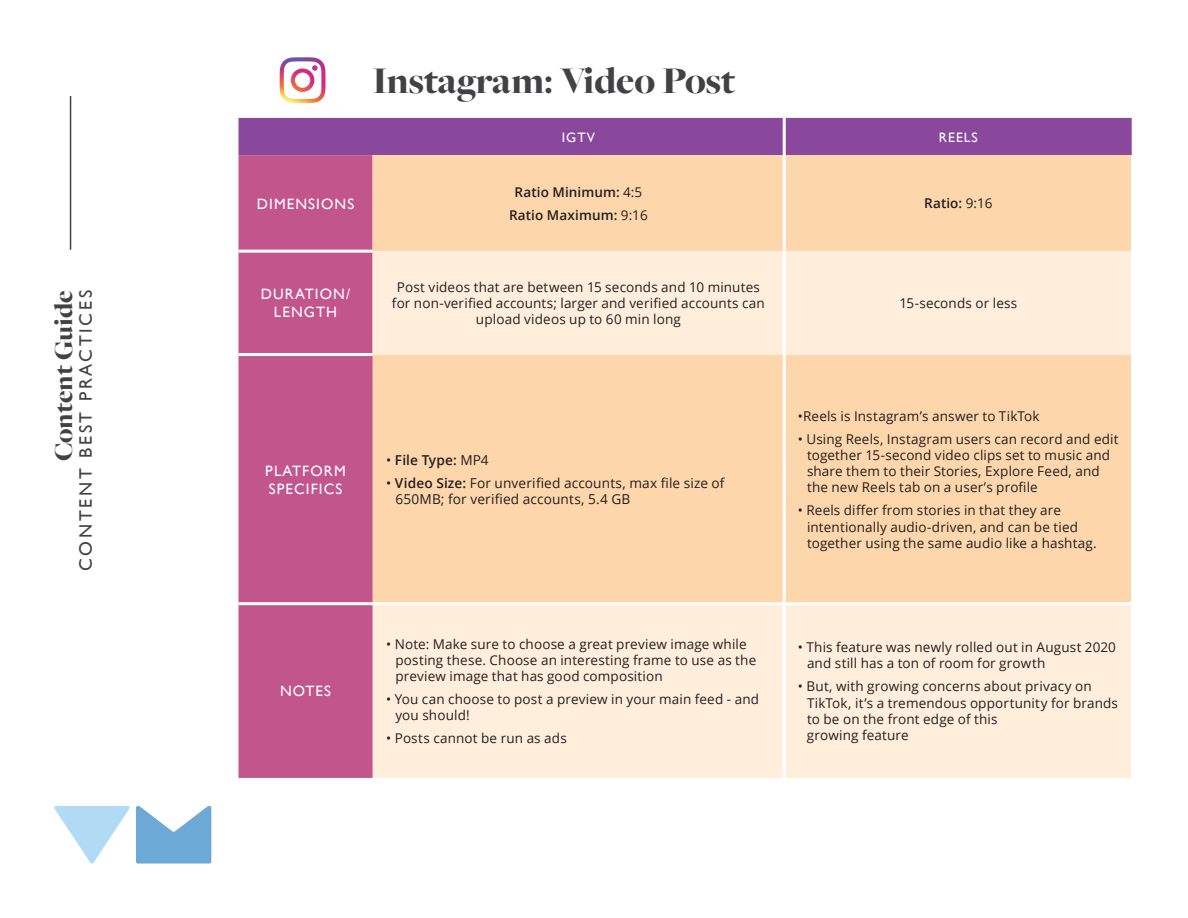
<style>
.page{position:relative;width:1188px;height:918px;background:#fff}
.page>*{position:absolute;margin:0;border:0;box-sizing:border-box;transform-origin:0 0}
.t1{font:900 39px "Freight Big Pro";letter-spacing:-.01em;color:#424143}
.t2{font:900 27px "Freight Big Pro";color:#424143}
.sub_heading{font:18px "Gill Sans";letter-spacing:.15em;color:#424143}
.Paragraph_Style_2{font:15px/18px "Gill Sans";letter-spacing:.075em;color:#fff;text-align:center}
.Paragraph_Style_1{font:13.65px/16.4px "Open Sans";letter-spacing:.01em;color:#231f20}
.Paragraph_Style_1-2{font:600 13.65px "Open Sans";letter-spacing:.01em;color:#231f20}
.Paragraph_Style_2-2{font:13.65px "Gill Sans";letter-spacing:.075em;color:#fff}
.Paragraph_Style_1-3{font:13.5px/16.2px "Open Sans";letter-spacing:.01em;color:#231f20}
.Paragraph_Style_3{font:600 13.5px "Open Sans";letter-spacing:.01em;color:#231f20}
.s1{font-weight:400}
.s2{font-weight:600}
</style>
<div class="page">
<hr style="left:70px;top:96px;width:1px;height:154px;background:#424143">
<svg style="left:54px;top:806px;width:76px;height:58px"></svg>
<svg style="left:136px;top:806px;width:75px;height:58px"></svg>
<svg style="left:238px;top:118px;width:894px;height:235px;background:#a24e95"></svg>
<div style="left:373px;top:155px;width:410px;height:96px;background:#fdd6ab"></div>
<div style="left:784px;top:155px;width:348px;height:96px;background:#fdd6ab"></div>
<svg style="left:373px;top:251px;width:758px;height:527px;background:#fde1c2"></svg>
<div style="left:784px;top:251px;width:348px;height:104px;background:#feeedb"></div>
<div style="left:238px;top:356px;width:135px;height:422px;background:#c2558c"></div>
<hr style="left:783px;top:118px;width:3px;height:37px;background:#fff">
<hr style="left:238px;top:250px;width:135px;height:3px;background:#fff">
<hr style="left:238px;top:602px;width:135px;height:3px;background:#fff">
<hr style="left:783px;top:155px;width:3px;height:96px;background:#fff">
<hr style="left:783px;top:355px;width:3px;height:247px;background:#fff">
<hr style="left:373px;top:602px;width:411px;height:3px;background:#fff">
<hr style="left:784px;top:602px;width:350px;height:3px;background:#fff">
<hr style="left:783px;top:605px;width:3px;height:173px;background:#fff">
<hr style="left:1131px;top:155px;width:3px;height:96px;background:#fff">
<hr style="left:783px;top:251px;width:3px;height:104px;background:#fff">
<hr style="left:1131px;top:251px;width:3px;height:104px;background:#fff">
<img style="left:280px;top:57px;width:46px;height:46px">
<p class="t2" style="left:46px;top:461px;width:172px;rotate:-90deg">Content Guide</p>
<p class="sub_heading" style="left:75px;top:571px;width:282px;rotate:-90deg">CONTENT BEST PRACTICES</p>
<p class="t1" style="left:372px;top:55px;width:365px">Instagram: Video Post</p>
<p class="Paragraph_Style_2" style="left:257px;top:194px;width:99px">DIMENSIONS</p>
<p class="Paragraph_Style_2-2" style="left:562px;top:129px;width:35px">IGTV</p>
<p class="Paragraph_Style_2-2" style="left:939px;top:129px;width:40px">REELS</p>
<p class="Paragraph_Style_3" style="left:515px;top:183px;width:129px">Ratio Minimum: <span class="s1">4:5</span></p>
<p class="Paragraph_Style_3" style="left:509px;top:206px;width:140px">Ratio Maximum: <span class="s1">9:16</span></p>
<p class="Paragraph_Style_3" style="left:924px;top:194px;width:70px">Ratio: <span class="s1">9:16</span></p>
<p class="Paragraph_Style_2" style="left:261px;top:285px;width:91px">DURATION/<br>LENGTH</p>
<p class="Paragraph_Style_1-3" style="left:392px;top:278px;width:374px;text-align:center">Post videos that are between 15 seconds and 10 minutes for non-verified accounts; larger and verified accounts can upload videos up to 60 min long</p>
<p class="Paragraph_Style_2" style="left:265px;top:461px;width:82px">PLATFORM</p>
<p class="Paragraph_Style_2" style="left:269px;top:479px;width:75px">SPECIFICS</p>
<p class="Paragraph_Style_1-2" style="left:386px;top:450px;width:104px"><span class="s1">•</span> File Type: <span class="s1">MP4</span></p>
<p class="Paragraph_Style_1" style="left:395px;top:474px;width:331px;text-indent:-9px">• <span class="s2">Video Size:</span> For unverified accounts, max file size of<br>650MB; for verified accounts, 5.4 GB</p>
<p class="Paragraph_Style_2" style="left:280px;top:682px;width:53px">NOTES</p>
<p class="Paragraph_Style_1-3" style="left:395px;top:635px;width:362px;text-indent:-9px">• Note: Make sure to choose a great preview image while posting these. Choose an interesting frame to use as the preview image that has good composition</p>
<p class="Paragraph_Style_1-3" style="left:395px;top:691px;width:365px;text-indent:-9px">• You can choose to post a preview in your main feed - and you should!</p>
<p class="Paragraph_Style_1-3" style="left:386px;top:730px;width:182px">• Posts cannot be run as ads</p>
<p class="Paragraph_Style_1-3" style="left:899px;top:295px;width:119px">15-seconds or less</p>
<p class="Paragraph_Style_1-3" style="left:798px;top:407px;width:243px">•Reels is Instagram’s answer to TikTok</p>
<p class="Paragraph_Style_1-3" style="left:807px;top:430px;width:313px;text-indent:-9px">• Using Reels, Instagram users can record and edit together 15-second video clips set to music and share them to their Stories, Explore Feed, and the new Reels tab on a user’s profile</p>
<p class="Paragraph_Style_1-3" style="left:807px;top:502px;width:291px;text-indent:-9px">• Reels differ from stories in that they are intentionally audio-driven, and can be tied together using the same audio like a hashtag.</p>
<p class="Paragraph_Style_1-3" style="left:807px;top:639px;width:310px;text-indent:-9px">• This feature was newly rolled out in August 2020 and still has a ton of room for growth</p>
<p class="Paragraph_Style_1-3" style="left:807px;top:678px;width:313px;text-indent:-9px">• But, with growing concerns about privacy on<br>TikTok, it’s a tremendous opportunity for brands to be on the front edge of this</p>
<p class="Paragraph_Style_1-3" style="left:807px;top:727px;width:103px">growing feature</p>
</div>
